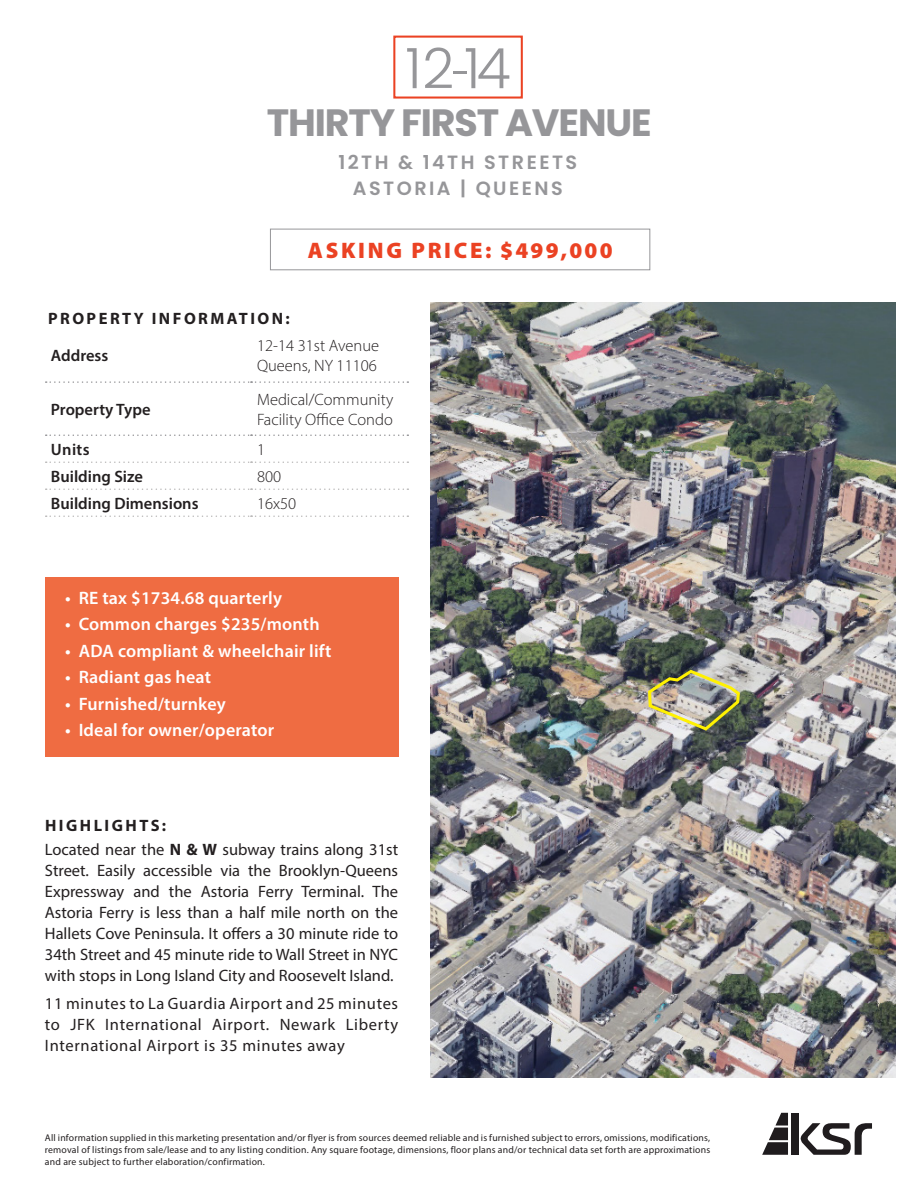
<style>
.page{position:relative;width:918px;height:1188px;background:#fff}
.page>*{position:absolute;margin:0;border:0;box-sizing:border-box;transform-origin:0 0}
.t1{font:300 55.8px "Poppins";color:#969699}
.t2{font:700 38.1px "Poppins";letter-spacing:-.03em;color:#969699}
.t3{font:900 22.5px "Myriad Pro";letter-spacing:.12em;color:#eb4223}
.t4{font:600 19.2px "Poppins";letter-spacing:.13em;color:#969699}
.t5{font:600 18px "Myriad Pro";letter-spacing:.01em;color:#fff}
.t6{font:16.5px/21px "Myriad Pro";letter-spacing:.02em;color:#231f20;text-align:justify}
.t7{font:300 16.5px/19.8px "Myriad Pro";color:#231f20}
.t8{font:600 16.5px "Myriad Pro";color:#231f20}
.t9{font:700 16.5px "Myriad Pro";letter-spacing:.15em;color:#231f20}
.t10{font:9.75px/12px "Myriad Pro";letter-spacing:.02em;color:#231f20;text-align:justify}
.s1{font-family:"Myriad Pro"}
.s2{font-weight:700}
</style>
<div class="page">
<img style="left:431px;top:302px;width:464px;height:775px">
<div style="left:45px;top:577px;width:353px;height:180px;background:#ef6c42"></div>
<div style="left:270px;top:229px;width:380px;height:41px;border:1px solid #969699"></div>
<svg style="left:45px;top:381px;width:363px;height:109px"></svg>
<svg style="left:46px;top:515px;width:362px;height:2px"></svg>
<div style="left:393px;top:36px;width:130px;height:63px;border:2px solid #eb4223"></div>
<img style="left:647px;top:668px;width:95px;height:64px">
<svg style="left:800px;top:1123px;width:72px;height:32px"></svg>
<div style="left:792px;top:1113px;width:7px;height:42px;background:#1f1c1e"></div>
<svg style="left:762px;top:1113px;width:26px;height:42px"></svg>
<p class="t1" style="left:405px;top:36px;width:107px">12<span class="s1">-</span>14</p>
<p class="t2" style="left:267px;top:100px;width:386px">THIRTY FIRST AVENUE</p>
<p class="t4" style="left:338px;top:151px;width:240px">12TH &amp; 14TH STREETS</p>
<p class="t4" style="left:353px;top:177px;width:212px">ASTORIA | QUEENS</p>
<p class="t3" style="left:308px;top:235px;width:306px">ASKING PRICE: $499,000</p>
<p class="t9" style="left:48px;top:308px;width:243px">PROPERTY INFORMATION:</p>
<p class="t8" style="left:51px;top:345px;width:59px">Address</p>
<p class="t7" style="left:257px;top:336px;width:124px">12-14 31st Avenue</p>
<p class="t7" style="left:257px;top:356px;width:121px">Queens, NY 11106</p>
<p class="t8" style="left:51px;top:399px;width:101px">Property Type</p>
<p class="t7" style="left:257px;top:389px;width:138px">Medical/Community<br>Facility Office Condo</p>
<p class="t8" style="left:51px;top:439px;width:40px">Units</p>
<p class="t7" style="left:257px;top:439px;width:10px">1</p>
<p class="t8" style="left:51px;top:466px;width:94px">Building Size</p>
<p class="t7" style="left:257px;top:466px;width:26px">800</p>
<p class="t8" style="left:51px;top:493px;width:149px">Building Dimensions</p>
<p class="t7" style="left:257px;top:493px;width:41px">16x50</p>
<p class="t5" style="left:65px;top:587px;width:218px">• RE tax $1734.68 quarterly</p>
<p class="t5" style="left:65px;top:613px;width:256px">• Common charges $235/month</p>
<p class="t5" style="left:65px;top:639px;width:268px">• ADA compliant &amp; wheelchair lift</p>
<p class="t5" style="left:65px;top:666px;width:147px">• Radiant gas heat</p>
<p class="t5" style="left:65px;top:692px;width:162px">• Furnished/turnkey</p>
<p class="t5" style="left:65px;top:719px;width:211px">• Ideal for owner/operator</p>
<p class="t9" style="left:45px;top:815px;width:123px">HIGHLIGHTS:</p>
<p class="t6" style="left:45px;top:839px;width:355px">Located near the <span class="s2">N &amp; W</span> subway trains along 31st Street. Easily accessible via the Brooklyn-Queens Expressway and the Astoria Ferry Terminal. The Astoria Ferry is less than a half mile north on the Hallets Cove Peninsula. It offers a 30 minute ride to 34th Street and 45 minute ride to Wall Street in NYC with stops in Long Island City and Roosevelt Island.</p>
<p class="t6" style="left:45px;top:993px;width:355px">11 minutes to La Guardia Airport and 25 minutes to JFK International Airport. Newark Liberty International Airport is 35 minutes away</p>
<p class="t10" style="left:45px;top:1131px;width:667px">All information supplied in this marketing presentation and/or flyer is from sources deemed reliable and is furnished subject to errors, omissions, modifications, removal of listings from sale/lease and to any listing condition. Any square footage, dimensions, floor plans and/or technical data set forth are approximations and are subject to further elaboration/confirmation.</p>
</div>
